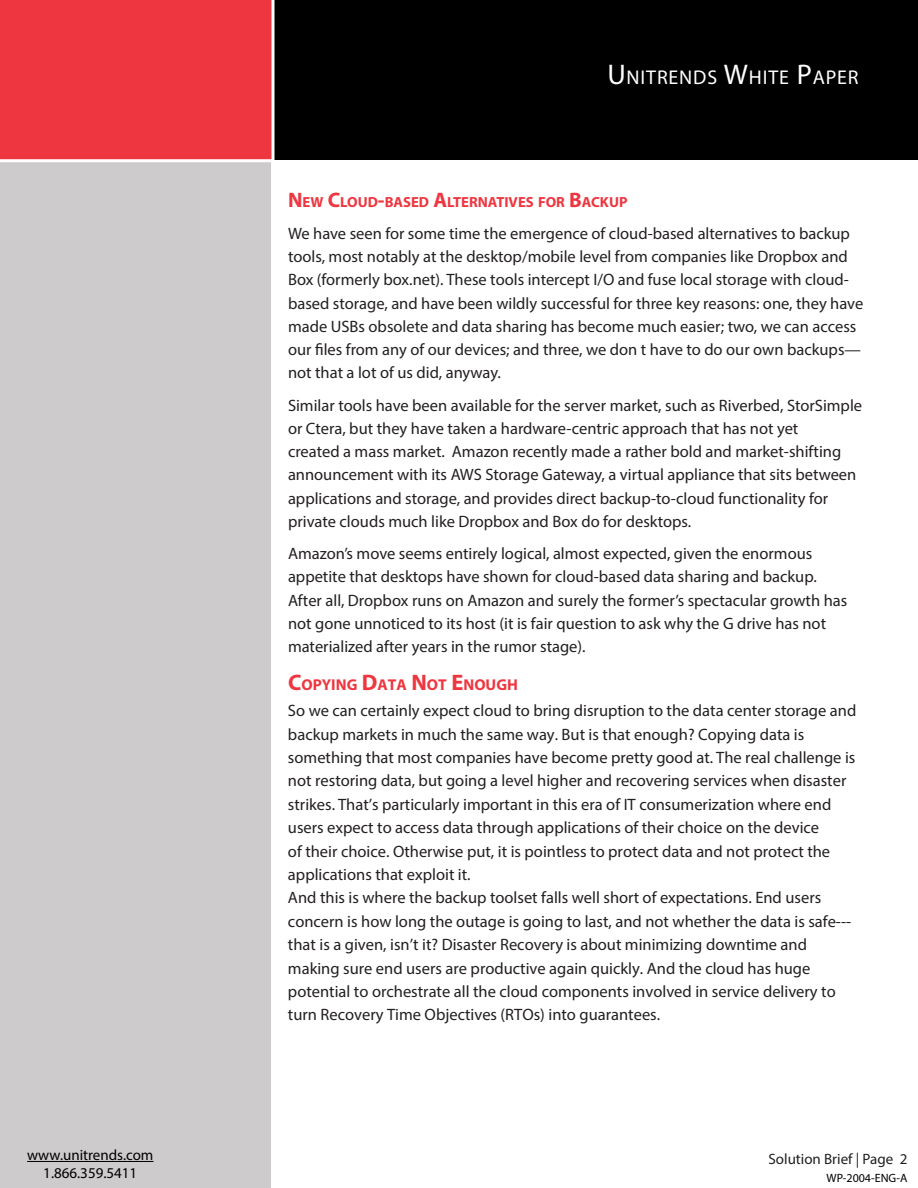
<style>
.page{position:relative;width:918px;height:1188px;background:#fff}
.page>*{position:absolute;margin:0;border:0;box-sizing:border-box;transform-origin:0 0}
.t1{font:19.95px "Myriad Pro";letter-spacing:.045em;color:#fff}
.t2{font:16.5px/23.2px "Myriad Pro";color:#231f20}
.t3{font:700 15.75px "Myriad Pro";color:#ee3640}
.t4{font:15px "Myriad Pro";color:#000}
.t5{font:15px "Myriad Pro";color:#231f20}
.t6{font:700 14.7px "Myriad Pro";color:#ee3640}
.t7{font:12px "Myriad Pro";color:#000}
.s1{font-size:28.5px}
.s2{font-size:21px}
.s3{font-size:22.5px}
</style>
<div class="page">
<div style="left:162px;top:0;width:756px;height:160px;background:#000"></div>
<div style="left:0;top:159px;width:271px;height:1029px;background:#cdcbcb"></div>
<div style="left:0;top:0;width:274px;height:162px;background:#ee3640"></div>
<hr style="left:27px;top:1161px;width:126px;height:1px;background:#000">
<p class="t4" style="left:27px;top:1146px;width:128px">www.unitrends.com</p>
<p class="t4" style="left:43px;top:1164px;width:95px">1.866.359.5411</p>
<p class="t1" style="left:607px;top:65px;width:253px"><span class="s1">U</span>NITRENDS <span class="s1">W</span>HITE <span class="s1">P</span>APER</p>
<p class="t6" style="left:288px;top:192px;width:341px"><span class="s2">N</span> EW <span class="s2">C</span>LOUD<span class="s2">-</span>BASED <span class="s2">A</span>LTERNATIVES FOR <span class="s2">B</span>ACKUP</p>
<p class="t2" style="left:288px;top:222px;width:577px">We have seen for some time the emergence of cloud-based alternatives to backup tools, most notably at the desktop/mobile level from companies like Dropbox and Box (formerly box.net). These tools intercept I/O and fuse local storage with cloud&shy;based storage, and have been wildly successful for three key reasons: one, they have made USBs obsolete and data sharing has become much easier; two, we can access our files from any of our devices; and three, we don t have to do our own backups— not that a lot of us did, anyway.</p>
<p class="t2" style="left:288px;top:393px;width:576px">Similar tools have been available for the server market, such as Riverbed, StorSimple or Ctera, but they have taken a hardware-centric approach that has not yet<br>created a mass market. Amazon recently made a rather bold and market-shifting announcement with its AWS Storage Gateway, a virtual appliance that sits between applications and storage, and provides direct backup-to-cloud functionality for private clouds much like Dropbox and Box do for desktops.</p>
<p class="t2" style="left:288px;top:542px;width:561px">Amazon’s move seems entirely logical, almost expected, given the enormous appetite that desktops have shown for cloud-based data sharing and backup.<br>After all, Dropbox runs on Amazon and surely the former’s spectacular growth has not gone unnoticed to its host (it is fair question to ask why the G drive has not materialized after years in the rumor stage).</p>
<p class="t3" style="left:288px;top:675px;width:231px"><span class="s3">C</span>OPYING <span class="s3">D</span>ATA <span class="s3">N</span>OT <span class="s3">E</span>NOUGH</p>
<p class="t2" style="left:288px;top:699px;width:570px">So we can certainly expect cloud to bring disruption to the data center storage and backup markets in much the same way. But is that enough? Copying data is something that most companies have become pretty good at. The real challenge is not restoring data, but going a level higher and recovering services when disaster strikes. That’s particularly important in this era of IT consumerization where end users expect to access data through applications of their choice on the device<br>of their choice. Otherwise put, it is pointless to protect data and not protect the applications that exploit it.<br>And this is where the backup toolset falls well short of expectations. End users concern is how long the outage is going to last, and not whether the data is safe--- that is a given, isn’t it? Disaster Recovery is about minimizing downtime and making sure end users are productive again quickly. And the cloud has huge potential to orchestrate all the cloud components involved in service delivery to turn Recovery Time Objectives (RTOs) into guarantees.</p>
<p class="t5" style="left:768px;top:1149px;width:140px">Solution Brief | Page 2</p>
<p class="t7" style="left:827px;top:1171px;width:82px">WP-2004-ENG-A</p>
</div>
